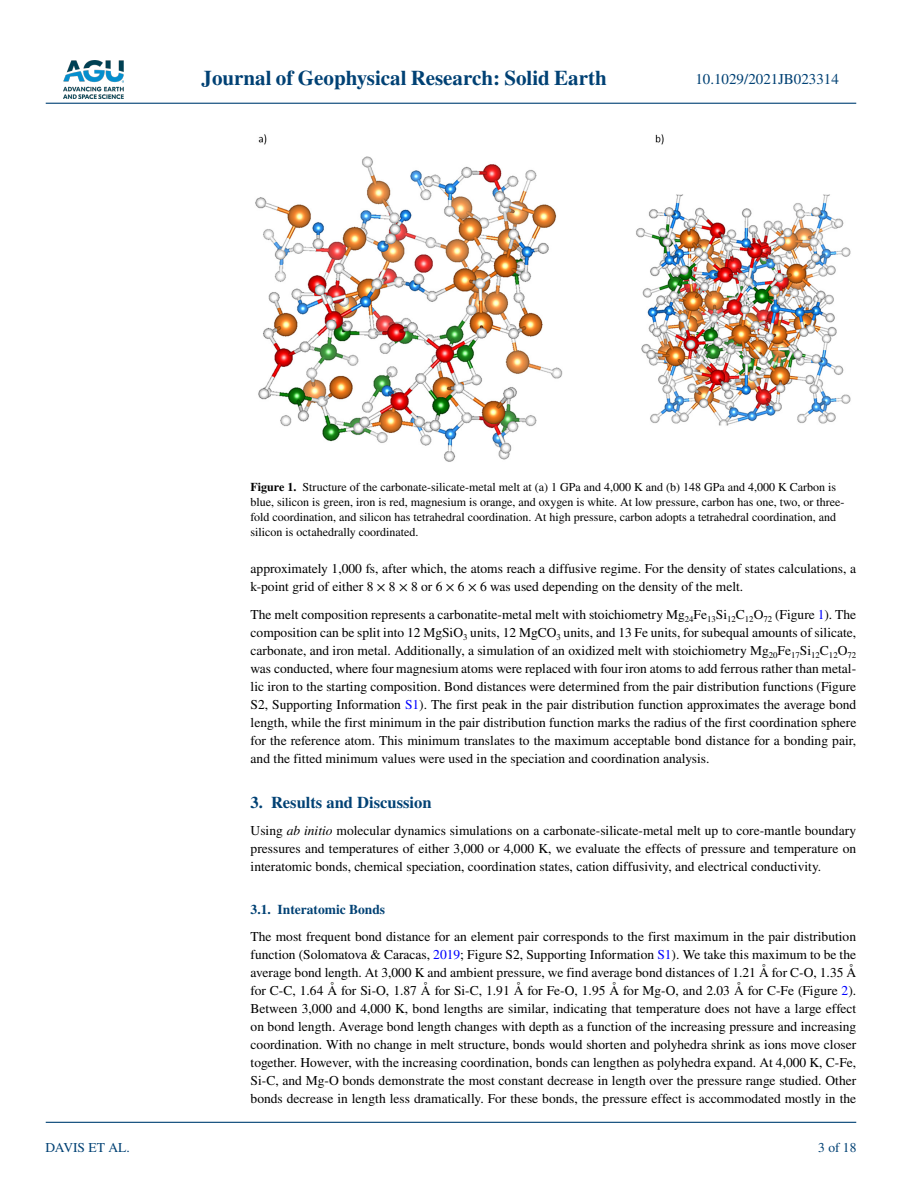
<style>
.page{position:relative;width:902px;height:1183px;background:#fff}
.page>*{position:absolute;margin:0;border:0;box-sizing:border-box;transform-origin:0 0}
.t1{font:700 21px "STIX";color:#004174}
.t2{font:700 16.5px "STIX";color:#004174}
.t3{font:15px "STIX";color:#004174}
.t4{font:13.5px/18px "STIX";color:#000;text-align:justify}
.t5{font:700 13.5px "STIX";color:#004174}
.t6{font:13.5px "STIX";color:#004174}
.t7{font:12px/15px "STIX";color:#000}
.s1{font-weight:700}
.s2{color:#00f}
.s3{font-style:italic}
</style>
<div class="page">
<img style="left:63px;top:60px;width:60px;height:39px">
<hr style="left:46px;top:103px;width:810px;height:1px;background:#004174">
<hr style="left:46px;top:1121px;width:810px;height:1px;background:#004174">
<img style="left:255px;top:134px;width:596px;height:328px">
<h1 class="t1" style="left:201px;top:66px;width:407px">Journal of Geophysical Research: Solid Earth</h1>
<p class="t3" style="left:695px;top:69px;width:145px">10.1029/2021JB023314</p>
<p class="t6" style="left:45px;top:1138px;width:86px">DAVIS ET AL.</p>
<p class="t7" style="left:250px;top:480px;width:595px"><span class="s1">Figure 1.</span> Structure of the carbonate-silicate-metal melt at (a) 1 GPa and 4,000 K and (b) 148 GPa and 4,000 K Carbon is blue, silicon is green, iron is red, magnesium is orange, and oxygen is white. At low pressure, carbon has one, two, or three&shy;fold coordination, and silicon has tetrahedral coordination. At high pressure, carbon adopts a tetrahedral coordination, and silicon is octahedrally coordinated.</p>
<p class="t4" style="left:250px;top:560px;width:607px">approximately 1,000 fs, after which, the atoms reach a diffusive regime. For the density of states calculations, a k-point grid of either 8 × 8 × 8 or 6 × 6 × 6 was used depending on the density of the melt.</p>
<p class="t4" style="left:250px;top:605px;width:607px">The melt composition represents a carbonatite-metal melt with stoichiometry Mg<sub>24</sub>Fe<sub>13</sub>Si<sub>12</sub>C<sub>12</sub>O<sub>72</sub> (Figure <span class="s2">1</span>). The composition can be split into 12 MgSiO<sub>3</sub> units, 12 MgCO<sub>3</sub> units, and 13 Fe units, for subequal amounts of silicate, carbonate, and iron metal. Additionally, a simulation of an oxidized melt with stoichiometry Mg<sub>20</sub>Fe<sub>17</sub>Si<sub>12</sub>C<sub>12</sub>O<sub>72 </sub>was conducted, where four magnesium atoms were replaced with four iron atoms to add ferrous rather than metal&shy;lic iron to the starting composition. Bond distances were determined from the pair distribution functions (Figure S2, Supporting Information <span class="s2">S1</span>). The first peak in the pair distribution function approximates the average bond length, while the first minimum in the pair distribution function marks the radius of the first coordination sphere for the reference atom. This minimum translates to the maximum acceptable bond distance for a bonding pair, and the fitted minimum values were used in the speciation and coordination analysis.</p>
<p class="t2" style="left:250px;top:792px;width:182px">3. Results and Discussion</p>
<p class="t4" style="left:250px;top:821px;width:607px">Using <span class="s3">ab initio</span> molecular dynamics simulations on a carbonate-silicate-metal melt up to core-mantle boundary pressures and temperatures of either 3,000 or 4,000 K, we evaluate the effects of pressure and temperature on interatomic bonds, chemical speciation, coordination states, cation diffusivity, and electrical conductivity.</p>
<p class="t5" style="left:250px;top:901px;width:136px">3.1. Interatomic Bonds</p>
<p class="t4" style="left:250px;top:928px;width:607px">The most frequent bond distance for an element pair corresponds to the first maximum in the pair distribution function (Solomatova &amp; Caracas, <span class="s2">2019</span>; Figure S2, Supporting Information <span class="s2">S1</span>). We take this maximum to be the average bond length. At 3,000 K and ambient pressure, we find average bond distances of 1.21 Å for C-O, 1.35 Å for C-C, 1.64 Å for Si-O, 1.87 Å for Si-C, 1.91 Å for Fe-O, 1.95 Å for Mg-O, and 2.03 Å for C-Fe (Figure <span class="s2">2</span>).<br>Between 3,000 and 4,000 K, bond lengths are similar, indicating that temperature does not have a large effect on bond length. Average bond length changes with depth as a function of the increasing pressure and increasing coordination. With no change in melt structure, bonds would shorten and polyhedra shrink as ions move closer together. However, with the increasing coordination, bonds can lengthen as polyhedra expand. At 4,000 K, C-Fe, Si-C, and Mg-O bonds demonstrate the most constant decrease in length over the pressure range studied. Other bonds decrease in length less dramatically. For these bonds, the pressure effect is accommodated mostly in the</p>
<p class="t6" style="left:818px;top:1138px;width:40px">3 of 18</p>
</div>
